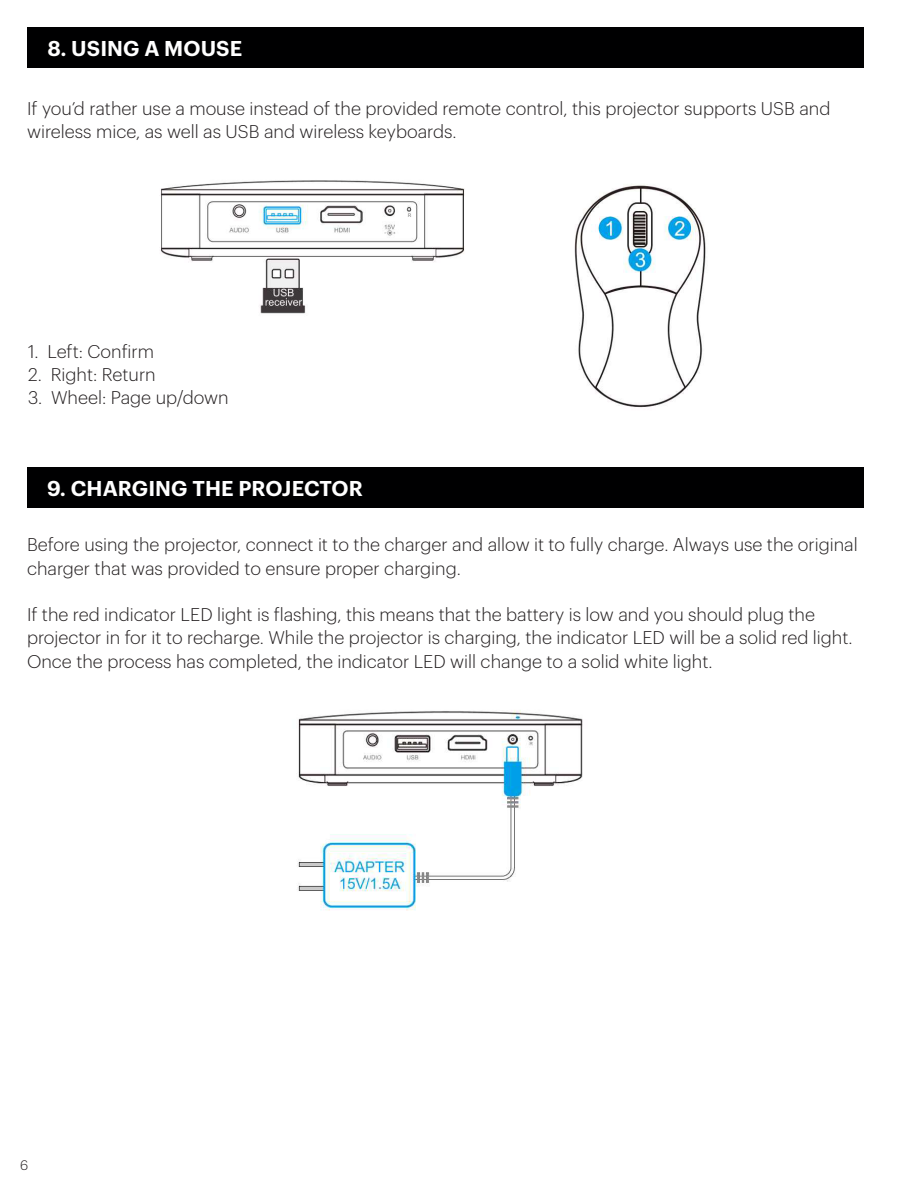
<style>
.page{position:relative;width:918px;height:1188px;background:#fff}
.page>*{position:absolute;margin:0;border:0;box-sizing:border-box;transform-origin:0 0}
.t1{font:600 21px "Graphik";letter-spacing:.005em;color:#fff}
.t2{font:300 18px/23.2px "Graphik";color:#231f20}
.t3{font:300 13.5px "Graphik";color:#231f20}
</style>
<div class="page">
<div style="left:27px;top:467px;width:837px;height:41px;background:#000001"></div>
<img style="left:298px;top:710px;width:285px;height:201px">
<div style="left:27px;top:27px;width:837px;height:41px;background:#000001"></div>
<img style="left:160px;top:180px;width:305px;height:134px">
<img style="left:574px;top:185px;width:132px;height:223px">
<p class="t1" style="left:47px;top:32px;width:196px">8. USING A MOUSE</p>
<p class="t2" style="left:27px;top:96px;width:805px">If you’d rather use a mouse instead of the provided remote control, this projector supports USB and wireless mice, as well as USB and wireless keyboards.</p>
<p class="t2" style="left:28px;top:338px;width:127px">1. Left: Confirm</p>
<p class="t2" style="left:28px;top:361px;width:129px">2. Right: Return</p>
<p class="t2" style="left:28px;top:385px;width:202px">3. Wheel: Page up/down</p>
<p class="t1" style="left:47px;top:472px;width:317px">9. CHARGING THE PROJECTOR</p>
<p class="t2" style="left:27px;top:532px;width:832px">Before using the projector, connect it to the charger and allow it to fully charge. Always use the original charger that was provided to ensure proper charging.</p>
<p class="t2" style="left:27px;top:602px;width:827px">If the red indicator LED light is flashing, this means that the battery is low and you should plug the projector in for it to recharge. While the projector is charging, the indicator LED will be a solid red light.<br>Once the process has completed, the indicator LED will change to a solid white light.</p>
<p class="t3" style="left:20px;top:1155px;width:10px">6</p>
</div>
